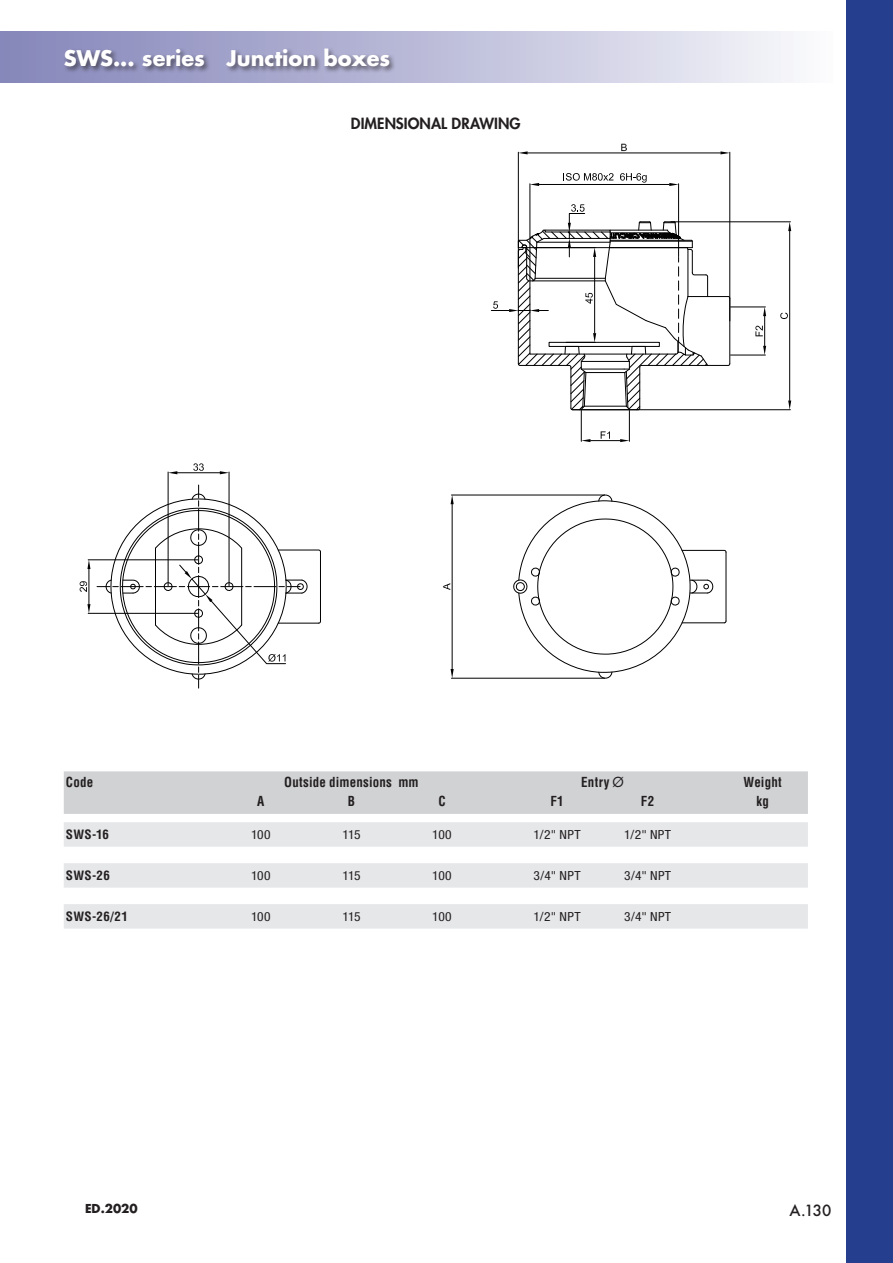
<style>
.page{position:relative;width:893px;height:1263px;background:#fff}
.page>*{position:absolute;margin:0;border:0;box-sizing:border-box;transform-origin:0 0}
.ITA_titolo_pagina{font:700 21px "Futura";color:#fff}
.ITA_testo_10pt_heavy{font:800 15px "Futura";letter-spacing:.005em;color:#231f20}
.t1{font:500 15px "Futura";color:#231f20}
.t2{font:700 condensed 13.5px "Helvetica";letter-spacing:.015em;color:#231f20;scale:.96 1}
.t3{font:condensed 12.6px "Helvetica Neue";letter-spacing:.025em;color:#231f20;scale:1.07 1}
.t4{font:condensed 12.6px "Helvetica Neue";letter-spacing:.025em;color:#231f20;scale:1.08 1}
.ITA_titolo_pagina-2{font:700 condensed 12.6px "Helvetica";letter-spacing:.03em;color:#231f20}
.t5{font:700 12px "Futura";color:#231f20}
.s1{font-family:"Futura";font-weight:400;font-stretch:normal}
</style>
<div class="page">
<hr style="left:671px;top:221px;width:119px;height:1px;background:#000">
<hr style="left:573px;top:409px;width:217px;height:1px;background:#000">
<hr style="left:789px;top:231px;width:1px;height:169px;background:#000">
<svg style="left:788px;top:222px;width:3px;height:9px"></svg>
<svg style="left:788px;top:400px;width:3px;height:10px"></svg>
<svg style="left:780px;top:313px;width:8px;height:6px"></svg>
<hr style="left:529px;top:184px;width:1px;height:73px;background:#000">
<hr style="left:678px;top:184px;width:1px;height:73px;background:#000">
<hr style="left:539px;top:184px;width:130px;height:1px;background:#000">
<svg style="left:530px;top:183px;width:9px;height:3px"></svg>
<svg style="left:669px;top:183px;width:10px;height:3px"></svg>
<svg style="left:563px;top:173px;width:50px;height:8px"></svg>
<svg style="left:620px;top:173px;width:27px;height:10px"></svg>
<hr style="left:581px;top:410px;width:1px;height:31px;background:#000">
<hr style="left:629px;top:410px;width:1px;height:31px;background:#000">
<hr style="left:590px;top:440px;width:30px;height:1px;background:#000">
<svg style="left:581px;top:439px;width:9px;height:3px"></svg>
<svg style="left:620px;top:439px;width:9px;height:3px"></svg>
<svg style="left:601px;top:431px;width:9px;height:8px"></svg>
<hr style="left:641px;top:365px;width:87px;height:1px;background:#000">
<hr style="left:688px;top:296px;width:40px;height:1px;background:#000">
<hr style="left:729px;top:298px;width:1px;height:66px;background:#000">
<hr style="left:730px;top:306px;width:35px;height:1px;background:#000">
<hr style="left:730px;top:355px;width:35px;height:1px;background:#000">
<hr style="left:764px;top:316px;width:1px;height:30px;background:#000">
<svg style="left:763px;top:307px;width:3px;height:9px"></svg>
<svg style="left:763px;top:346px;width:3px;height:9px"></svg>
<svg style="left:755px;top:326px;width:8px;height:10px"></svg>
<svg style="left:513px;top:494px;width:214px;height:185px"></svg>
<hr style="left:451px;top:495px;width:154px;height:1px;background:#000">
<hr style="left:451px;top:678px;width:154px;height:1px;background:#000">
<hr style="left:452px;top:504px;width:1px;height:165px;background:#000">
<svg style="left:451px;top:495px;width:3px;height:9px"></svg>
<svg style="left:451px;top:669px;width:3px;height:9px"></svg>
<svg style="left:443px;top:583px;width:7px;height:7px"></svg>
<hr style="left:518px;top:152px;width:1px;height:116px;background:#000">
<hr style="left:729px;top:152px;width:1px;height:169px;background:#000">
<hr style="left:528px;top:152px;width:192px;height:1px;background:#000">
<svg style="left:518px;top:151px;width:10px;height:3px"></svg>
<svg style="left:720px;top:151px;width:10px;height:3px"></svg>
<svg style="left:621px;top:144px;width:6px;height:7px"></svg>
<hr style="left:88px;top:559px;width:110px;height:1px;background:#000">
<hr style="left:88px;top:613px;width:110px;height:1px;background:#000">
<hr style="left:88px;top:569px;width:1px;height:35px;background:#000">
<svg style="left:87px;top:560px;width:3px;height:9px"></svg>
<svg style="left:87px;top:604px;width:3px;height:9px"></svg>
<svg style="left:80px;top:581px;width:7px;height:11px"></svg>
<hr style="left:168px;top:472px;width:1px;height:114px;background:#000">
<hr style="left:229px;top:472px;width:1px;height:114px;background:#000">
<hr style="left:177px;top:472px;width:43px;height:1px;background:#000">
<svg style="left:168px;top:471px;width:9px;height:3px"></svg>
<svg style="left:220px;top:471px;width:9px;height:3px"></svg>
<svg style="left:193px;top:463px;width:11px;height:8px"></svg>
<svg style="left:97px;top:485px;width:224px;height:203px"></svg>
<svg style="left:491px;top:204px;width:218px;height:207px"></svg>
<svg style="left:64px;top:822px;width:744px;height:106px;fill:#e6e7e9"></svg>
<div style="left:846px;top:0;width:47px;height:1263px;background:#253f8e"></div>
<div style="left:0;top:31px;width:833px;height:51px;background:linear-gradient(to right,#8282b8,#f7f7fb)"></div>
<div style="left:63px;top:47px;width:334px;height:26px;background:#231f20;opacity:.6"></div>
<div style="left:64px;top:771px;width:744px;height:43px;background:#d1d2d4"></div>
<p class="ITA_titolo_pagina" style="left:64px;top:43px;width:328px">SWS... series Junction boxes</p>
<p class="ITA_testo_10pt_heavy" style="left:351px;top:114px;width:171px">DIMENSIONAL DRAWING</p>
<p class="t2" style="left:66px;top:774px;width:30px">Code</p>
<p class="t2" style="left:284px;top:774px;width:142px">Outside dimensions mm</p>
<p class="t2" style="left:581px;top:774px;width:45px">Entry <span class="s1">Ø</span></p>
<p class="t2" style="left:743px;top:774px;width:41px">Weight</p>
<p class="t2" style="left:257px;top:792px;width:9px">A</p>
<p class="t2" style="left:348px;top:792px;width:9px">B</p>
<p class="t2" style="left:438px;top:792px;width:9px">C</p>
<p class="t2" style="left:550px;top:792px;width:15px">F1</p>
<p class="t2" style="left:641px;top:792px;width:15px">F2</p>
<p class="t2" style="left:756px;top:792px;width:14px">kg</p>
<p class="ITA_titolo_pagina-2" style="left:66px;top:827px;width:44px">SWS-16</p>
<p class="t4" style="left:251px;top:828px;width:19px">100</p>
<p class="t4" style="left:342px;top:828px;width:18px">115</p>
<p class="t4" style="left:432px;top:828px;width:19px">100</p>
<p class="t3" style="left:533px;top:828px;width:46px">1/2" NPT</p>
<p class="t3" style="left:624px;top:828px;width:46px">1/2" NPT</p>
<p class="ITA_titolo_pagina-2" style="left:66px;top:868px;width:45px">SWS-26</p>
<p class="t4" style="left:251px;top:869px;width:19px">100</p>
<p class="t4" style="left:342px;top:869px;width:18px">115</p>
<p class="t4" style="left:432px;top:869px;width:19px">100</p>
<p class="t3" style="left:533px;top:869px;width:46px">3/4" NPT</p>
<p class="t3" style="left:624px;top:869px;width:46px">3/4" NPT</p>
<p class="ITA_titolo_pagina-2" style="left:66px;top:909px;width:63px">SWS-26/21</p>
<p class="t4" style="left:251px;top:909px;width:19px">100</p>
<p class="t4" style="left:342px;top:909px;width:18px">115</p>
<p class="t4" style="left:432px;top:909px;width:19px">100</p>
<p class="t3" style="left:533px;top:909px;width:46px">1/2" NPT</p>
<p class="t3" style="left:624px;top:909px;width:46px">3/4" NPT</p>
<p class="t5" style="left:85px;top:1200px;width:54px">ED.2020</p>
<p class="t1" style="left:789px;top:1200px;width:43px">A.130</p>
</div>
